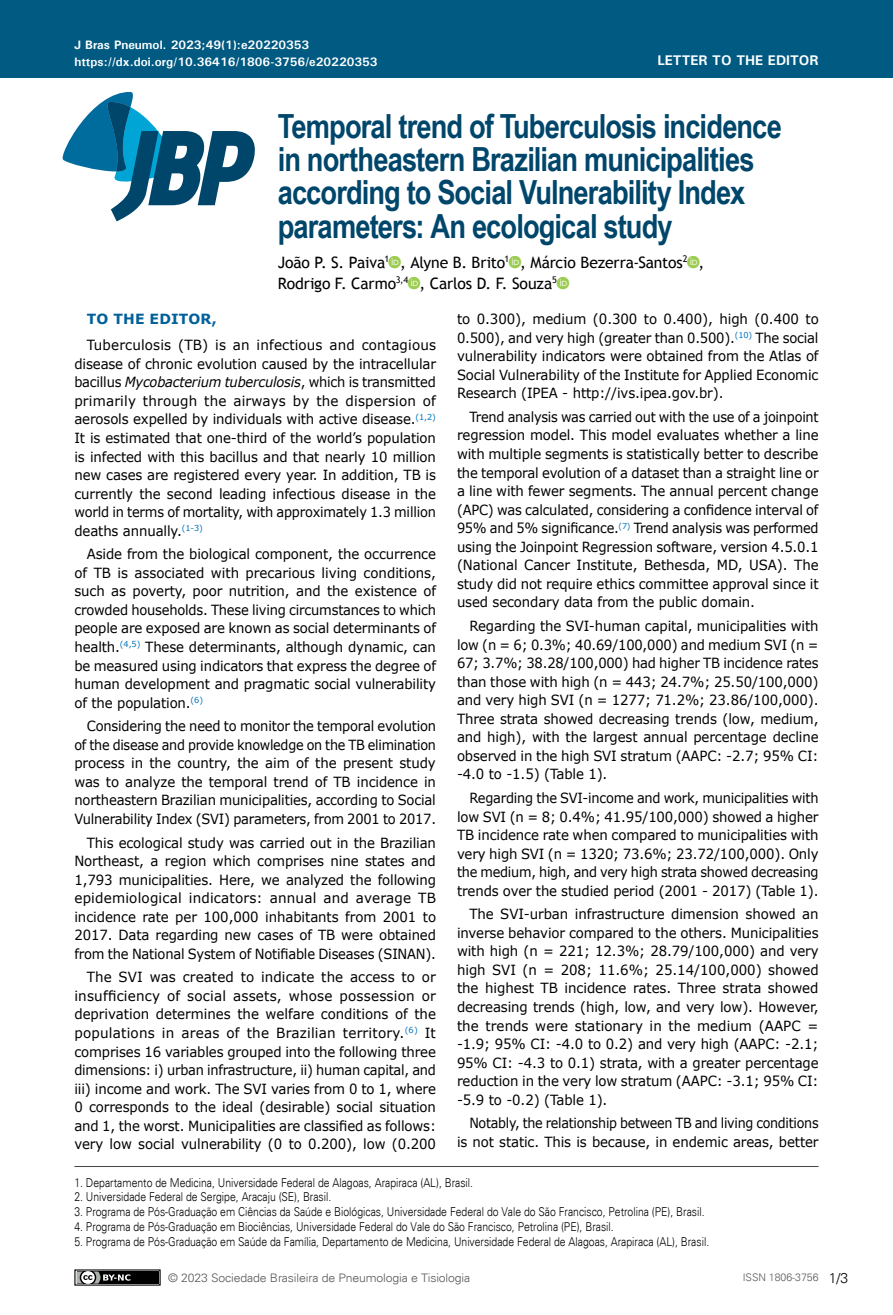
<style>
.page{position:relative;width:893px;height:1315px;background:#fff}
.page>*{position:absolute;margin:0;border:0;box-sizing:border-box;transform-origin:0 0}
.t1{font:700 33.25px/33.2px "Arial Narrow";letter-spacing:-.025em;color:#00466b}
.t2{font:21px "ID font Regular";color:#9dcc52}
.t3{font:15.75px "Trebuchet MS";letter-spacing:-.005em;color:#000}
.t4{font:14px/18.6px "Verdana";letter-spacing:-.01em;color:#000;text-align:justify;scale:.95 1}
.t5{font:14px/18.6px "Verdana";letter-spacing:-.01em;color:#000;text-align:justify;scale:.96 1}
.t6{font:14px/18.6px "Verdana";letter-spacing:-.01em;color:#000;text-align:justify;scale:.93 1}
.t7{font:14px/18.6px "Verdana";letter-spacing:-.01em;color:#000;text-align:justify;scale:.92 1}
.t8{font:14px/18.6px "Verdana";letter-spacing:-.01em;color:#000;text-align:right;scale:.91 1}
.t9{font:700 14px "Univers";color:#fff}
.t10{font:700 14px "Verdana";letter-spacing:.01em;color:#01609a}
.t11{font:300 14px "Univers";color:#000}
.t12{font:300 12.25px "Univers";color:#000;scale:.85 1}
.t13{font:700 12.25px "Univers";color:#fff}
.t14{font:300 11.72px "Univers";letter-spacing:-.01em;color:#58595b;scale:1.04 1}
.t15{font:300 10.5px "Univers";color:#58595b}
.s1{font-family:"ID font Regular";font-size:21px;color:#9dcc52}
.s2{font-family:"Trebuchet MS";font-size:15.75px;color:#000}
.s3{font-style:italic}
</style>
<div class="page">
<div style="left:0;top:0;width:893px;height:78px;background:#005a82"></div>
<svg style="left:62px;top:91px;width:193px;height:130px"></svg>
<div style="left:75px;top:1270px;width:85px;height:15px;background:#000"></div>
<div style="left:74px;top:1269px;width:87px;height:16px;border:1px solid #000"></div>
<svg style="left:74px;top:1269px;width:56px;height:17px"></svg>
<hr style="left:74px;top:1166px;width:745px;height:1px;background:#464547">
<p class="t13" style="left:74px;top:37px;width:236px">J Bras Pneumol. 2023;49(1):e20220353</p>
<p class="t13" style="left:74px;top:54px;width:305px">https://dx.doi.org/10.36416/1806-3756/e20220353</p>
<p class="t9" style="left:657px;top:52px;width:163px">LETTER TO THE EDITOR</p>
<h1 class="t1" style="left:278px;top:108px;width:506px">Temporal trend of Tuberculosis incidence in northeastern Brazilian municipalities according to Social Vulnerability Index parameters: An ecological study</h1>
<p class="t3" style="left:278px;top:253px;width:411px">João P. S. Paiva<sup>1</sup><span class="s1">a</span>, Alyne B. Brito<sup>1</sup><span class="s1">a</span>, Márcio Bezerra-Santos<sup>2</sup></p>
<h2 class="t2" style="left:687px;top:251px;width:19px">a<span class="s2">,</span></h2>
<p class="t3" style="left:278px;top:274px;width:281px">Rodrigo F. Carmo<sup>3,4</sup><span class="s1">a</span>, Carlos D. F. Souza<sup>5</sup></p>
<h2 class="t2" style="left:557px;top:272px;width:14px">a</h2>
<p class="t10" style="left:87px;top:310px;width:131px">TO THE EDITOR,</p>
<p class="t5" style="left:74px;top:336px;width:378px;text-indent:12px">Tuberculosis (TB) is an infectious and contagious disease of chronic evolution caused by the intracellular bacillus <span class="s3">Mycobacterium tuberculosis</span>, which is transmitted primarily through the airways by the dispersion of aerosols expelled by individuals with active disease.<sup>(1,2)<br></sup>It is estimated that one-third of the world’s population is infected with this bacillus and that nearly 10 million new cases are registered every year. In addition, TB is currently the second leading infectious disease in the world in terms of mortality, with approximately 1.3 million deaths annually.<sup>(1-3)</sup></p>
<p class="t4" style="left:74px;top:545px;width:382px;text-indent:12px">Aside from the biological component, the occurrence of TB is associated with precarious living conditions, such as poverty, poor nutrition, and the existence of crowded households. These living circumstances to which people are exposed are known as social determinants of health.<sup>(4,5)</sup> These determinants, although dynamic, can be measured using indicators that express the degree of human development and pragmatic social vulnerability of the population.<sup>(6)</sup></p>
<p class="t6" style="left:74px;top:717px;width:390px;text-indent:12px">Considering the need to monitor the temporal evolution of the disease and provide knowledge on the TB elimination process in the country, the aim of the present study was to analyze the temporal trend of TB incidence in northeastern Brazilian municipalities, according to Social Vulnerability Index (SVI) parameters, from 2001 to 2017.</p>
<p class="t4" style="left:74px;top:833px;width:382px;text-indent:12px">This ecological study was carried out in the Brazilian Northeast, a region which comprises nine states and 1,793 municipalities. Here, we analyzed the following epidemiological indicators: annual and average TB incidence rate per 100,000 inhabitants from 2001 to 2017. Data regarding new cases of TB were obtained from the National System of Notifiable Diseases (SINAN).</p>
<p class="t5" style="left:74px;top:968px;width:378px;text-indent:12px">The SVI was created to indicate the access to or insufficiency of social assets, whose possession or deprivation determines the welfare conditions of the populations in areas of the Brazilian territory.<sup>(6)</sup> It comprises 16 variables grouped into the following three dimensions: i) urban infrastructure, ii) human capital, and iii) income and work. The SVI varies from 0 to 1, where 0 corresponds to the ideal (desirable) social situation and 1, the worst. Municipalities are classified as follows: very low social vulnerability (0 to 0.200), low (0.200</p>
<p class="t4" style="left:457px;top:310px;width:382px">to 0.300), medium (0.300 to 0.400), high (0.400 to 0.500), and very high (greater than 0.500).<sup>(10)</sup> The social vulnerability indicators were obtained from the Atlas of Social Vulnerability of the Institute for Applied Economic Research (IPEA - http://ivs.ipea.gov.br).</p>
<p class="t7" style="left:457px;top:408px;width:395px;text-indent:12px">Trend analysis was carried out with the use of a joinpoint regression model. This model evaluates whether a line with multiple segments is statistically better to describe the temporal evolution of a dataset than a straight line or a line with fewer segments. The annual percent change (APC) was calculated, considering a confidence interval of 95% and 5% significance.<sup>(7)</sup> Trend analysis was performed using the Joinpoint Regression software, version 4.5.0.1 (National Cancer Institute, Bethesda, MD, USA). The study did not require ethics committee approval since it used secondary data from the public domain.</p>
<p class="t4" style="left:457px;top:617px;width:382px;text-indent:12px">Regarding the SVI-human capital, municipalities with low (n = 6; 0.3%; 40.69/100,000) and medium SVI (n = 67; 3.7%; 38.28/100,000) had higher TB incidence rates than those with high (n = 443; 24.7%; 25.50/100,000) and very high SVI (n = 1277; 71.2%; 23.86/100,000).<br>Three strata showed decreasing trends (low, medium, and high), with the largest annual percentage decline observed in the high SVI stratum (AAPC: -2.7; 95% CI: -4.0 to -1.5) (Table 1).</p>
<p class="t6" style="left:457px;top:789px;width:390px;text-indent:12px">Regarding the SVI-income and work, municipalities with low SVI (n = 8; 0.4%; 41.95/100,000) showed a higher TB incidence rate when compared to municipalities with very high SVI (n = 1320; 73.6%; 23.72/100,000). Only the medium, high, and very high strata showed decreasing trends over the studied period (2001 - 2017) (Table 1).</p>
<p class="t4" style="left:457px;top:905px;width:382px;text-indent:12px">The SVI-urban infrastructure dimension showed an inverse behavior compared to the others. Municipalities with high (n = 221; 12.3%; 28.79/100,000) and very high SVI (n = 208; 11.6%; 25.14/100,000) showed the highest TB incidence rates. Three strata showed decreasing trends (high, low, and very low). However, the trends were stationary in the medium (AAPC = -1.9; 95% CI: -4.0 to 0.2) and very high (AAPC: -2.1; 95% CI: -4.3 to 0.1) strata, with a greater percentage reduction in the very low stratum (AAPC: -3.1; 95% CI: -5.9 to -0.2) (Table 1).</p>
<p class="t8" style="left:457px;top:1114px;width:399px">Notably, the relationship between TB and living conditions is not static. This is because, in endemic areas, better</p>
<p class="t12" style="left:74px;top:1175px;width:471px">1. Departamento de Medicina, Universidade Federal de Alagoas, Arapiraca (AL), Brasil.</p>
<p class="t12" style="left:74px;top:1189px;width:304px">2. Universidade Federal de Sergipe, Aracaju (SE), Brasil.</p>
<p class="t12" style="left:74px;top:1204px;width:743px">3. Programa de Pós-Graduação em Ciências da Saúde e Biológicas, Universidade Federal do Vale do São Francisco, Petrolina (PE), Brasil.</p>
<p class="t12" style="left:74px;top:1219px;width:636px">4. Programa de Pós-Graduação em Biociências, Universidade Federal do Vale do São Francisco, Petrolina (PE), Brasil.</p>
<p class="t12" style="left:74px;top:1233px;width:748px">5. Programa de Pós-Graduação em Saúde da Família, Departamento de Medicina, Universidade Federal de Alagoas, Arapiraca (AL), Brasil.</p>
<p class="t14" style="left:168px;top:1270px;width:292px">© 2023 Sociedade Brasileira de Pneumologia e Tisiologia</p>
<p class="t15" style="left:743px;top:1271px;width:77px">ISSN 1806-3756</p>
<p class="t11" style="left:829px;top:1269px;width:21px">1/3</p>
</div>
